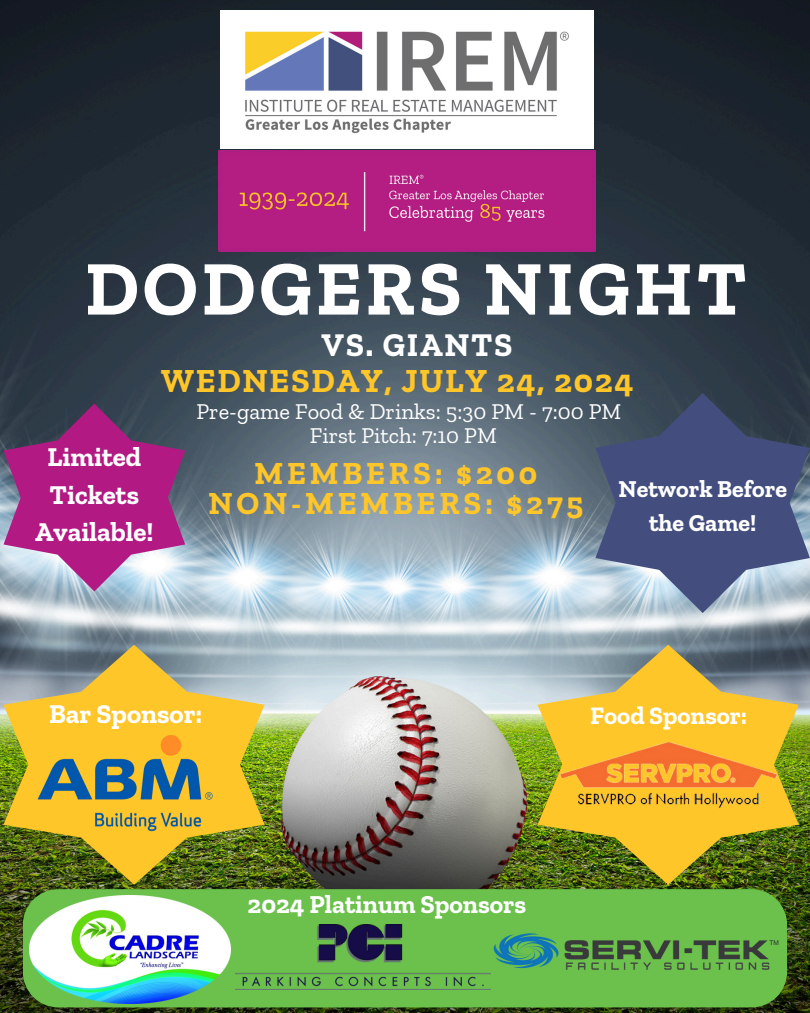
<style>
.page{position:relative;width:810px;height:1013px;background:#fff}
.page>*{position:absolute;margin:0;border:0;box-sizing:border-box;transform-origin:0 0}
.t1{font:700 77.2px "Zilla Slab";letter-spacing:.05em;color:#fff}
.t2{font:700 33.5px "Zilla Slab";letter-spacing:.05em;color:#ffc629}
.t3{font:700 33px "Zilla Slab";letter-spacing:.05em;color:#fff}
.t4{font:700 32px "Zilla Slab";letter-spacing:.12em;color:#ffc629}
.t5{font:700 27px/37.5px "Zilla Slab";color:#fff;text-align:center}
.t6{font:700 25.7px "Zilla Slab";color:#fff}
.t7{font:700 25px "Zilla Slab";color:#fff}
.t8{font:700 24.1px/33.5px "Zilla Slab";color:#fff;text-align:center}
.t9{font:22.5px "Zilla Slab";color:#fff}
</style>
<div class="page">
<img style="left:0;top:0;width:810px;height:1012px">
<svg style="left:4px;top:403px;width:181px;height:188px;background:#9d468b"></svg>
<img style="left:221px;top:11px;width:372px;height:138px">
<img style="left:219px;top:151px;width:376px;height:100px">
<div style="left:23px;top:889px;width:764px;height:118px;background:#6bc14c"></div>
<img style="left:29px;top:895px;width:201px;height:108px">
<img style="left:236px;top:924px;width:255px;height:65px">
<img style="left:491px;top:931px;width:291px;height:42px">
<img style="left:4px;top:644px;width:261px;height:240px">
<img style="left:35px;top:733px;width:180px;height:99px">
<svg style="left:595px;top:393px;width:215px;height:220px;background:#586587"></svg>
<img style="left:538px;top:644px;width:261px;height:240px">
<img style="left:559px;top:737px;width:219px;height:72px">
<p class="t1" style="left:85px;top:242px;width:663px">DODGERS NIGHT</p>
<p class="t3" style="left:322px;top:325px;width:192px">VS. GIANTS</p>
<p class="t5" style="left:35px;top:438px;width:120px">Limited<br>Tickets<br>Available!</p>
<h3 class="t2" style="left:161px;top:360px;width:474px">WEDNESDAY, JULY 24, 2024</h3>
<p class="t9" style="left:196px;top:398px;width:427px">Pre-game Food &amp; Drinks: 5:30 PM - 7:00 PM</p>
<h2 class="t4" style="left:254px;top:453px;width:284px">MEMBERS: $200</h2>
<h3 class="t4" style="left:208px;top:483px;width:376px">NON-MEMBERS: $275</h3>
<p class="t9" style="left:310px;top:421px;width:189px">First Pitch: 7:10 PM</p>
<p class="t8" style="left:618px;top:472px;width:170px">Network Before the Game!</p>
<p class="t5" style="left:49px;top:694px;width:155px">Bar Sponsor:</p>
<h3 class="t7" style="left:590px;top:700px;width:159px">Food Sponsor:</h3>
<h3 class="t6" style="left:248px;top:888px;width:280px">2024 Platinum Sponsors</h3>
</div>
